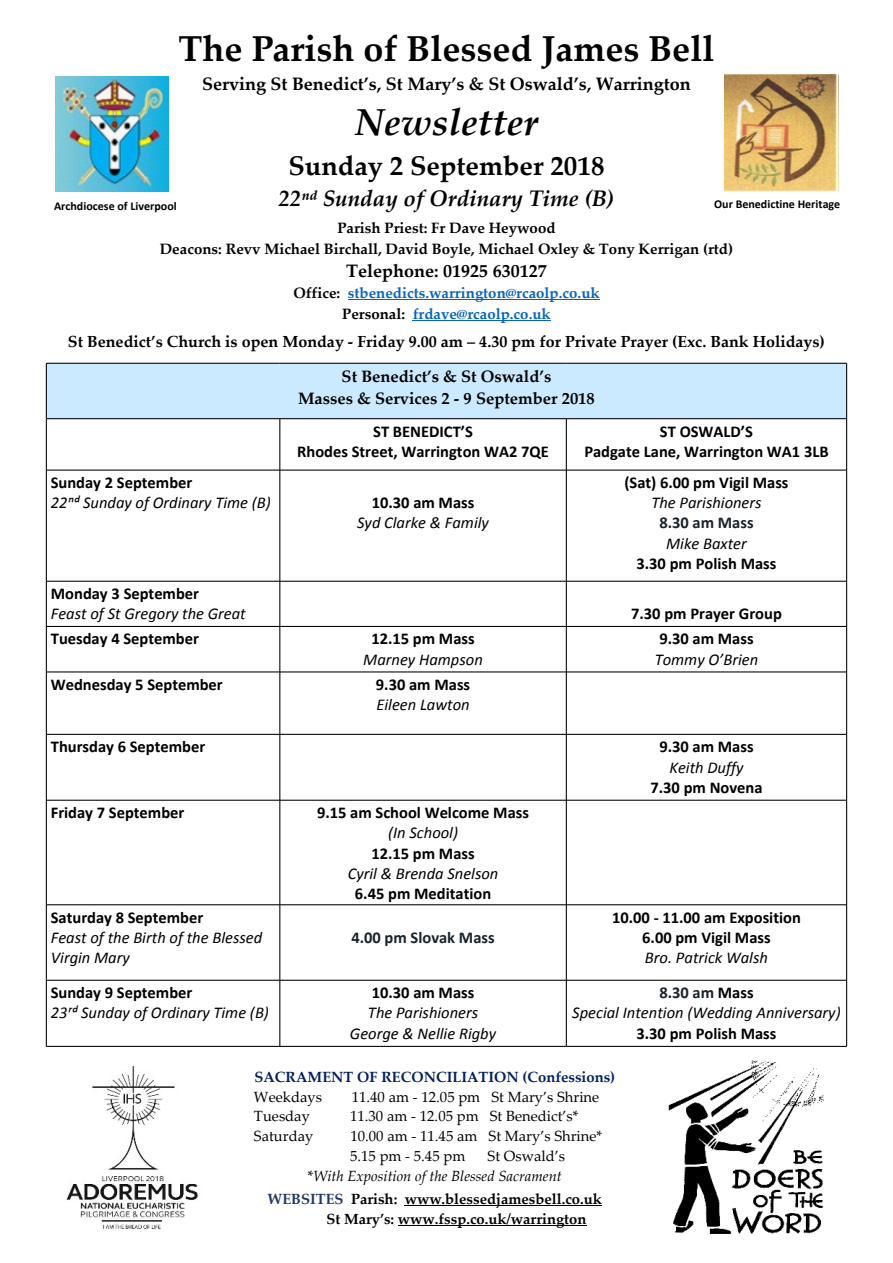
<style>
.page{position:relative;width:893px;height:1263px;background:#fff}
.page>*{position:absolute;margin:0;border:0;box-sizing:border-box;transform-origin:0 0}
.t1{font:italic 700 37.5px "Palatino Linotype";color:#000}
.t2{font:700 36px "Palatino Linotype";color:#000}
.t3{font:700 27px "Palatino Linotype";color:#000}
.t4{font:italic 700 22.5px "Palatino Linotype";color:#000}
.t5{font:700 18px "Palatino Linotype";color:#000}
.t6{font:700 16.5px/20.1px "Calibri";color:#000;text-align:center}
.t7{font:italic 16.5px/20.1px "Calibri";color:#000;text-align:center}
.t8{font:700 16.5px/22.2px "Palatino Linotype";color:#000;text-align:center}
.t9{font:700 16.5px "Calibri";color:#17232b}
.t10{font:700 16.05px "Palatino Linotype";color:#000}
.t11{font:700 15px/20.2px "Palatino Linotype";color:#000;text-align:center}
.t12{font:700 15px/20.2px "Palatino Linotype";color:#0563c1;text-align:center}
.t13{font:14.7px/20px "Palatino Linotype";color:#000}
.t14{font:700 14.7px/20px "Palatino Linotype";color:#000}
.t15{font:italic 14.7px/20px "Palatino Linotype";color:#000;text-align:right}
.t16{font:700 14.7px "Palatino Linotype";color:#002060}
.t17{font:700 12px "Calibri";color:#000}
.s1{color:#000}
.s2{font-weight:700;font-style:normal;color:#17232b}
.s3{font-weight:700;font-style:normal}
.s4{font-style:normal}
.s5{color:#1f3864}
</style>
<div class="page">
<img style="left:55px;top:76px;width:114px;height:116px">
<img style="left:725px;top:75px;width:114px;height:116px">
<svg style="left:46px;top:363px;width:801px;height:684px"></svg>
<hr style="left:348px;top:299px;width:252px;height:1px;background:#0563c1">
<hr style="left:413px;top:320px;width:138px;height:1px;background:#0563c1">
<hr style="left:405px;top:1205px;width:197px;height:1px;background:#000">
<hr style="left:398px;top:1225px;width:188px;height:1px;background:#000">
<img style="left:66px;top:1066px;width:132px;height:163px">
<img style="left:668px;top:1060px;width:156px;height:174px">
<h2 class="t2" style="left:179px;top:34px;width:537px">The Parish of Blessed James Bell</h2>
<p class="t5" style="left:202px;top:77px;width:490px">Serving St Benedict’s, St Mary’s &amp; St Oswald’s, Warrington</p>
<h1 class="t1" style="left:355px;top:108px;width:185px">Newsletter</h1>
<h3 class="t3" style="left:288px;top:155px;width:318px">Sunday 2 September 2018</h3>
<h3 class="t4" style="left:279px;top:190px;width:337px">22ffkᵈ Sunday of Ordinary Time (B)</h3>
<p class="t17" style="left:54px;top:201px;width:124px">Archdiocese of Liverpool</p>
<p class="t17" style="left:714px;top:199px;width:128px">Our Benedictine Heritage</p>
<p class="t11" style="left:160px;top:220px;width:575px">Parish Priest: Fr Dave Heywood<br>Deacons: Revv Michael Birchall, David Boyle, Michael Oxley &amp; Tony Kerrigan (rtd)</p>
<p class="t5" style="left:346px;top:264px;width:202px">Telephone: 01925 630127</p>
<p class="t12" style="left:293px;top:285px;width:308px"><span class="s1">Office:</span> stbenedicts.warrington@rcaolp.co.uk<br><span class="s1">Personal:</span> frdave@rcaolp.co.uk</p>
<p class="t10" style="left:68px;top:336px;width:758px">St Benedict’s Church is open Monday - Friday 9.00 am – 4.30 pm for Private Prayer (Exc. Bank Holidays)</p>
<p class="t8" style="left:298px;top:367px;width:298px">St Benedict’s &amp; St Oswald’s<br>Masses &amp; Services 2 - 9 September 2018</p>
<p class="t6" style="left:297px;top:422px;width:253px">ST BENEDICT’S<br>Rhodes Street, Warrington WA2 7QE</p>
<p class="t6" style="left:584px;top:422px;width:246px">ST OSWALD’S<br>Padgate Lane, Warrington WA1 3LB</p>
<p class="t6" style="left:51px;top:474px;width:143px">Sunday 2 September</p>
<p class="t7" style="left:51px;top:494px;width:222px">22ⁿd Sunday of Ordinary Time (B)</p>
<p class="t6" style="left:372px;top:494px;width:104px">10.30 am Mass</p>
<p class="t7" style="left:357px;top:514px;width:133px">Syd Clarke &amp; Family</p>
<p class="t6" style="left:624px;top:474px;width:166px">(Sat) 6.00 pm Vigil Mass</p>
<p class="t7" style="left:651px;top:494px;width:112px">The Parishioners</p>
<p class="t9" style="left:659px;top:516px;width:96px">8.30 am Mass</p>
<p class="t7" style="left:666px;top:534px;width:82px">Mike Baxter</p>
<p class="t6" style="left:636px;top:554px;width:141px">3.30 pm Polish Mass</p>
<p class="t6" style="left:51px;top:585px;width:150px">Monday 3 September</p>
<p class="t7" style="left:51px;top:605px;width:196px">Feast of St Gregory the Great</p>
<p class="t6" style="left:631px;top:605px;width:152px">7.30 pm Prayer Group</p>
<p class="t6" style="left:51px;top:630px;width:150px">Tuesday 4 September</p>
<p class="t6" style="left:371px;top:630px;width:105px">12.15 pm Mass</p>
<p class="t7" style="left:363px;top:650px;width:121px">Marney Hampson</p>
<p class="t6" style="left:659px;top:630px;width:96px">9.30 am Mass</p>
<p class="t7" style="left:655px;top:650px;width:105px">Tommy O’Brien</p>
<p class="t6" style="left:51px;top:676px;width:173px">Wednesday 5 September</p>
<p class="t6" style="left:376px;top:676px;width:96px">9.30 am Mass</p>
<p class="t7" style="left:376px;top:696px;width:95px">Eileen Lawton</p>
<p class="t6" style="left:51px;top:738px;width:156px">Thursday 6 September</p>
<p class="t6" style="left:659px;top:738px;width:96px">9.30 am Mass</p>
<p class="t7" style="left:669px;top:758px;width:76px">Keith Duffy</p>
<p class="t6" style="left:650px;top:778px;width:114px">7.30 pm Novena</p>
<p class="t6" style="left:51px;top:804px;width:135px">Friday 7 September</p>
<p class="t6" style="left:317px;top:804px;width:213px">9.15 am School Welcome Mass</p>
<p class="t7" style="left:388px;top:824px;width:71px">(In School)</p>
<p class="t6" style="left:371px;top:844px;width:105px">12.15 pm Mass</p>
<p class="t7" style="left:348px;top:864px;width:152px">Cyril &amp; Brenda Snelson</p>
<p class="t6" style="left:355px;top:885px;width:138px">6.45 pm Meditation</p>
<p class="t6" style="left:51px;top:908px;width:154px">Saturday 8 September</p>
<p class="t7" style="left:51px;top:929px;width:213px;text-align:left">Feast of the Birth of the Blessed<br>Virgin Mary</p>
<p class="t9" style="left:351px;top:930px;width:145px">4.00 pm Slovak Mass</p>
<p class="t6" style="left:612px;top:908px;width:190px">10.00 - 11.00 am Exposition<br>6.00 pm Vigil Mass</p>
<p class="t7" style="left:645px;top:949px;width:125px">Bro. Patrick Walsh</p>
<p class="t6" style="left:51px;top:984px;width:143px">Sunday 9 September</p>
<p class="t7" style="left:51px;top:1004px;width:220px">23rd Sunday of Ordinary Time (B)</p>
<p class="t6" style="left:372px;top:984px;width:104px">10.30 am Mass</p>
<p class="t7" style="left:350px;top:1004px;width:148px">The Parishioners<br>George &amp; Nellie Rigby</p>
<p class="t7" style="left:572px;top:984px;width:270px"><span class="s2">8.30 am</span> <span class="s3">Mass<br></span>Special Intention (Wedding Anniversary)</p>
<p class="t6" style="left:636px;top:1024px;width:141px">3.30 pm Polish Mass</p>
<p class="t16" style="left:254px;top:1071px;width:362px">SACRAMENT OF RECONCILIATION (Confessions)</p>
<p class="t13" style="left:254px;top:1088px;width:70px">Weekdays</p>
<p class="t13" style="left:352px;top:1088px;width:249px">11.40 am - 12.05 pm St Mary’s Shrine</p>
<p class="t13" style="left:254px;top:1108px;width:57px">Tuesday</p>
<p class="t13" style="left:350px;top:1108px;width:230px">11.30 am - 12.05 pm St Benedict’s*</p>
<p class="t13" style="left:254px;top:1128px;width:61px">Saturday</p>
<p class="t13" style="left:350px;top:1128px;width:254px">10.00 am - 11.45 am St Mary’s Shrine*<br>5.15 pm - 5.45 pm</p>
<p class="t15" style="left:308px;top:1148px;width:259px"><span class="s4">St Oswald’s<br>*</span>With Exposition of the Blessed Sacrament</p>
<p class="t14" style="left:327px;top:1191px;width:277px;text-indent:-59px"><span class="s5">WEBSITES</span> Parish: www.blessedjamesbell.co.uk<br>St Mary’s: www.fssp.co.uk/warrington</p>
</div>
